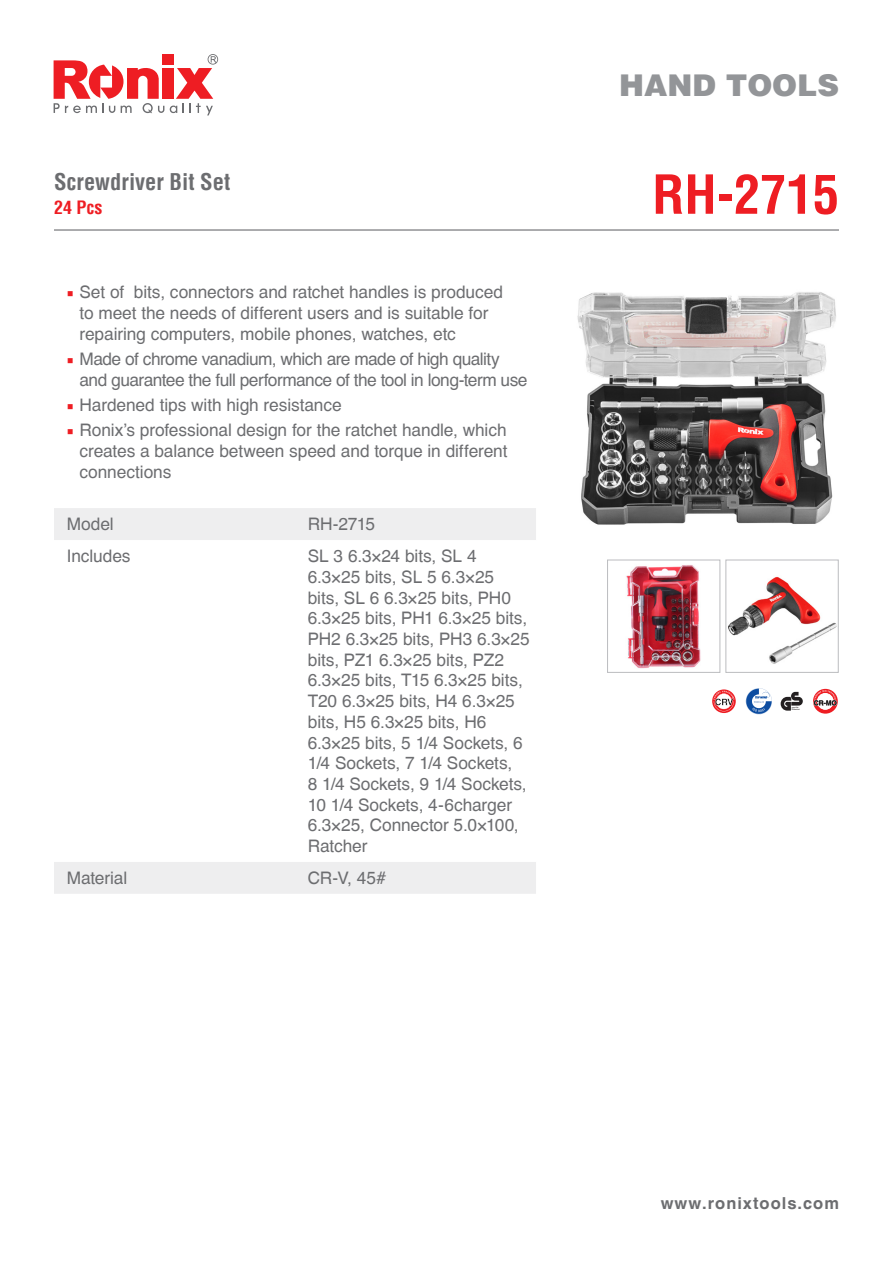
<style>
.page{position:relative;width:893px;height:1263px;background:#fff}
.page>*{position:absolute;margin:0;border:0;box-sizing:border-box;transform-origin:0 0}
.t1{font:700 condensed 52.5px "Helvetica LT";color:#ee1d23}
.t2{font:900 30px "Helvetica LT";color:#939598}
.t3{font:700 condensed 22.5px "Helvetica LT";color:#6c6d70}
.t4{font:700 condensed 18px "Helvetica LT";color:#ee1d23}
.t5{font:17.25px/20.7px "Helvetica CE";letter-spacing:-.005em;color:#6c6d70}
.t6{font:17.25px/21px "Helvetica CE";letter-spacing:-.03em;color:#6c6d70}
.t7{font:700 16.5px "Helvetica CE";letter-spacing:.06em;color:#6c6d70}
.s1{font-family:"Minion Pro";color:#ee1d23}
</style>
<div class="page">
<svg style="left:170px;top:54px;width:48px;height:61px"></svg>
<div style="left:162px;top:68px;width:11px;height:31px;background:#ee1d23"></div>
<svg style="left:54px;top:60px;width:110px;height:53px"></svg>
<div style="left:162px;top:54px;width:11px;height:11px;background:#ee1d23"></div>
<div style="left:54px;top:508px;width:482px;height:386px;background:#eeeeef"></div>
<svg style="left:54px;top:540px;width:482px;height:322px"></svg>
<hr style="left:54px;top:229px;width:785px;height:2px;background:#6c6d70">
<img style="left:577px;top:292px;width:259px;height:233px">
<img style="left:626px;top:565px;width:75px;height:104px">
<div style="left:607px;top:559px;width:113px;height:114px;border:1px solid #bcbdc0"></div>
<img style="left:728px;top:577px;width:109px;height:87px">
<div style="left:725px;top:559px;width:114px;height:114px;border:1px solid #bcbdc0"></div>
<svg style="left:781px;top:692px;width:22px;height:19px"></svg>
<svg style="left:746px;top:688px;width:26px;height:26px"></svg>
<div style="left:812px;top:688px;width:27px;height:27px;border:1px solid #fff;border-radius:50%"></div>
<svg style="left:813px;top:689px;width:25px;height:25px"></svg>
<svg style="left:814px;top:690px;width:23px;height:19px"></svg>
<svg style="left:712px;top:689px;width:24px;height:24px"></svg>
<svg style="left:713px;top:691px;width:21px;height:20px"></svg>
<p class="t3" style="left:54px;top:167px;width:178px">Screwdriver Bit Set</p>
<p class="t4" style="left:54px;top:196px;width:50px">24 Pcs</p>
<p class="t5" style="left:80px;top:281px;width:425px;text-indent:-13px"><span class="s1">■</span> Set of bits, connectors and ratchet handles is produced to meet the needs of different users and is suitable for repairing computers, mobile phones, watches, etc</p>
<p class="t6" style="left:80px;top:348px;width:449px;text-indent:-13px"><span class="s1">■</span> Made of chrome vanadium, which are made of high quality and guarantee the full performance of the tool in long-term use</p>
<p class="t5" style="left:67px;top:395px;width:277px"><span class="s1">■</span> Hardened tips with high resistance</p>
<p class="t5" style="left:80px;top:420px;width:430px;text-align:justify;text-indent:-13px"><span class="s1">■</span> Ronix’s professional design for the ratchet handle, which creates a balance between speed and torque in different connections</p>
<p class="t5" style="left:67px;top:514px;width:48px">Model</p>
<p class="t5" style="left:308px;top:514px;width:69px">RH-2715</p>
<p class="t5" style="left:67px;top:546px;width:65px">Includes</p>
<p class="t5" style="left:308px;top:546px;width:223px">SL 3 6.3×24 bits, SL 4<br>6.3×25 bits, SL 5 6.3×25 bits, SL 6 6.3×25 bits, PH0<br>6.3×25 bits, PH1 6.3×25 bits,<br>PH2 6.3×25 bits, PH3 6.3×25 bits, PZ1 6.3×25 bits, PZ2<br>6.3×25 bits, T15 6.3×25 bits,<br>T20 6.3×25 bits, H4 6.3×25 bits, H5 6.3×25 bits, H6<br>6.3×25 bits, 5 1/4 Sockets, 6<br>1/4 Sockets, 7 1/4 Sockets,<br>8 1/4 Sockets, 9 1/4 Sockets,<br>10 1/4 Sockets, 4-6charger<br>6.3×25, Connector 5.0×100,<br>Ratcher</p>
<p class="t5" style="left:67px;top:868px;width:62px">Material</p>
<p class="t5" style="left:308px;top:868px;width:80px">CR-V, 45#</p>
<h2 class="t2" style="left:619px;top:65px;width:221px">HAND TOOLS</h2>
<p class="t1" style="left:652px;top:162px;width:188px">RH-2715</p>
<p class="t7" style="left:661px;top:1193px;width:180px">www.ronixtools.com</p>
</div>
